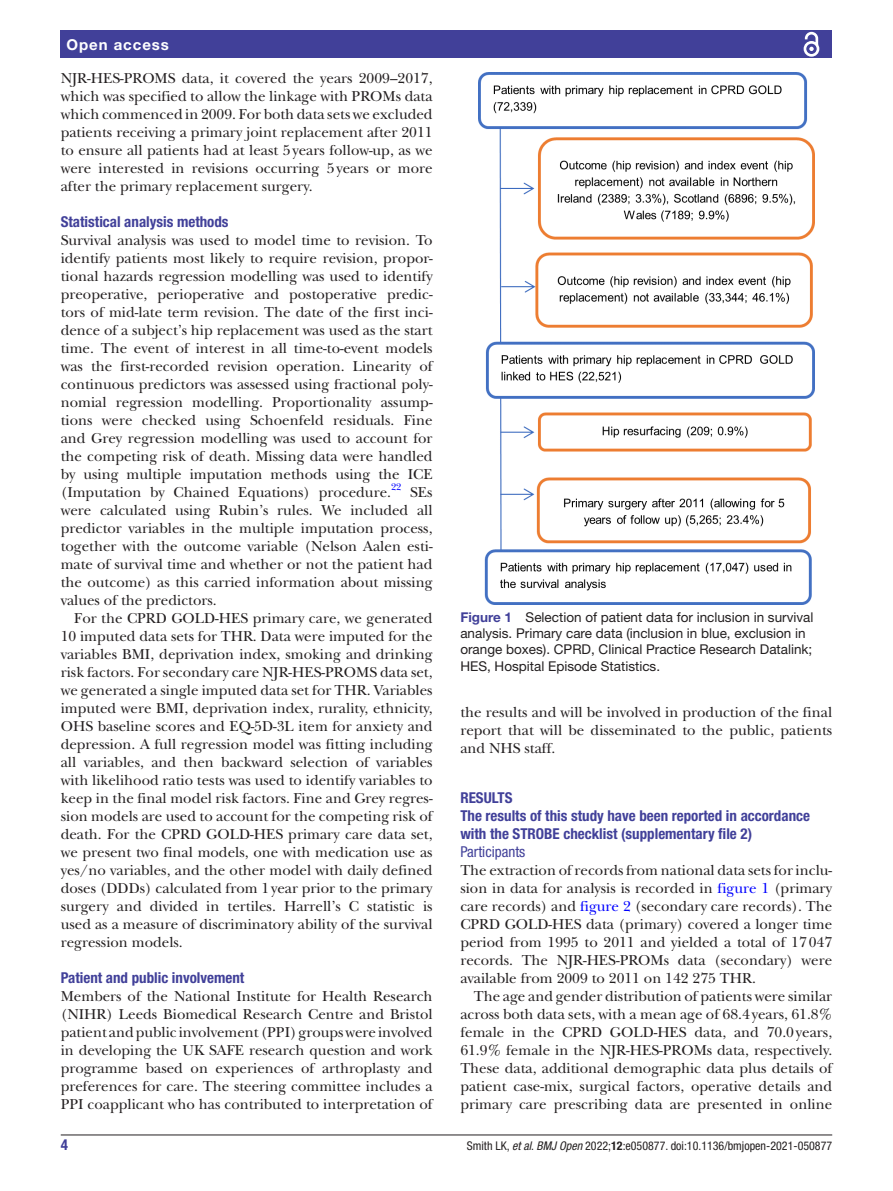
<style>
.page{position:relative;width:893px;height:1191px;background:#fff}
.page>*{position:absolute;margin:0;border:0;box-sizing:border-box;transform-origin:0 0}
.t1{font:15px/18px "New Baskerville";color:#231f20;text-align:justify}
.t2{font:700 condensed 15px/18px "Helvetica Neue LT Std";color:#414099}
.t3{font:condensed 15px "Helvetica Neue LT Std";color:#414099}
.t4{font:700 15px "Helvetica Neue LT Std";letter-spacing:.065em;color:#fff}
.t5{font:13.5px/16.2px "Helvetica Neue LT Std";color:#231f20}
.t6{font:condensed 12px "Helvetica Neue LT Std";color:#231f20}
.t7{font:9.9px "New Baskerville";color:#00f}
.s1{font-weight:700;color:#414099}
.s2{color:#00f}
.s3{font-style:italic}
.s4{font-weight:700}
</style>
<div class="page">
<hr style="left:61px;top:1134px;width:771px;height:1px;background:#231f20">
<div style="left:61px;top:31px;width:771px;height:27px;background:#414099"></div>
<svg style="left:803px;top:31px;width:17px;height:26px"></svg>
<img style="left:478px;top:73px;width:336px;height:531px">
<p class="t4" style="left:66px;top:35px;width:104px">Open access</p>
<p class="t1" style="left:61px;top:69px;width:373px">NJR-HES-PROMS data, it covered the years 2009–2017, which was specified to allow the linkage with PROMs data which commenced in 2009. For both data sets we excluded patients receiving a primary joint replacement after 2011 to ensure all patients had at least 5years follow-up, as we were interested in revisions occurring 5years or more after the primary replacement surgery.</p>
<p class="t2" style="left:61px;top:212px;width:169px">Statistical analysis methods</p>
<p class="t1" style="left:61px;top:231px;width:373px">Survival analysis was used to model time to revision. To identify patients most likely to require revision, propor&shy;tional hazards regression modelling was used to identify preoperative, perioperative and postoperative predic&shy;tors of mid-late term revision. The date of the first inci&shy;dence of a subject’s hip replacement was used as the start time. The event of interest in all time-to-event models was the first-recorded revision operation. Linearity of continuous predictors was assessed using fractional poly&shy;nomial regression modelling. Proportionality assump&shy;tions were checked using Schoenfeld residuals. Fine and Grey regression modelling was used to account for the competing risk of death. Missing data were handled by using multiple imputation methods using the ICE (Imputation by Chained Equations) procedure.</p>
<p class="t7" style="left:391px;top:481px;width:12px">22</p>
<p class="t1" style="left:61px;top:483px;width:373px;text-indent:349px">SEs were calculated using Rubin’s rules. We included all predictor variables in the multiple imputation process, together with the outcome variable (Nelson Aalen esti&shy;mate of survival time and whether or not the patient had the outcome) as this carried information about missing values of the predictors.</p>
<p class="t1" style="left:61px;top:609px;width:373px;text-indent:14px">For the CPRD GOLD-HES primary care, we generated 10 imputed data sets for THR. Data were imputed for the variables BMI, deprivation index, smoking and drinking risk factors. For secondary care NJR-HES-PROMS data set, we generated a single imputed data set for THR. Variables imputed were BMI, deprivation index, rurality, ethnicity, OHS baseline scores and EQ-5D-3L item for anxiety and depression. A full regression model was fitting including all variables, and then backward selection of variables with likelihood ratio tests was used to identify variables to keep in the final model risk factors. Fine and Grey regres&shy;sion models are used to account for the competing risk of death. For the CPRD GOLD-HES primary care data set, we present two final models, one with medication use as yes/no variables, and the other model with daily defined doses (DDDs) calculated from 1year prior to the primary surgery and divided in tertiles. Harrell’s C statistic is used as a measure of discriminatory ability of the survival regression models.</p>
<p class="t2" style="left:61px;top:968px;width:185px">Patient and public involvement</p>
<p class="t1" style="left:61px;top:987px;width:373px">Members of the National Institute for Health Research (NIHR) Leeds Biomedical Research Centre and Bristol patient and public involvement (PPI) groups were involved in developing the UK SAFE research question and work programme based on experiences of arthroplasty and preferences for care. The steering committee includes a PPI coapplicant who has contributed to interpretation of</p>
<p class="t5" style="left:460px;top:609px;width:355px"><span class="s1">Figure 1</span> Selection of patient data for inclusion in survival analysis. Primary care data (inclusion in blue, exclusion in orange boxes). CPRD, Clinical Practice Research Datalink; HES, Hospital Episode Statistics.</p>
<p class="t1" style="left:460px;top:703px;width:373px">the results and will be involved in production of the final report that will be disseminated to the public, patients and NHS staff.</p>
<p class="t2" style="left:460px;top:788px;width:351px">RESULTS<br>The results of this study have been reported in accordance with the STROBE checklist (supplementary file 2)</p>
<p class="t3" style="left:460px;top:843px;width:66px">Participants</p>
<p class="t1" style="left:460px;top:861px;width:373px">The extraction of records from national data sets for inclu&shy;sion in data for analysis is recorded in <span class="s2">figure 1</span> (primary care records) and <span class="s2">figure 2</span> (secondary care records). The CPRD GOLD-HES data (primary) covered a longer time period from 1995 to 2011 and yielded a total of 17047 records. The NJR-HES-PROMs data (secondary) were available from 2009 to 2011 on 142 275 THR.</p>
<p class="t1" style="left:460px;top:987px;width:373px;text-indent:14px">The age and gender distribution of patients were similar across both data sets, with a mean age of 68.4years, 61.8% female in the CPRD GOLD-HES data, and 70.0years, 61.9% female in the NJR-HES-PROMs data, respectively.<br>These data, additional demographic data plus details of patient case-mix, surgical factors, operative details and primary care prescribing data are presented in online</p>
<p class="t2" style="left:61px;top:1135px;width:9px">4</p>
<p class="t6" style="left:467px;top:1138px;width:367px">Smith LK, <span class="s3">et al</span>. <span class="s3">BMJ Open</span> 2022;<span class="s4">12</span>:e050877. doi:10.1136/bmjopen-2021-050877</p>
</div>
